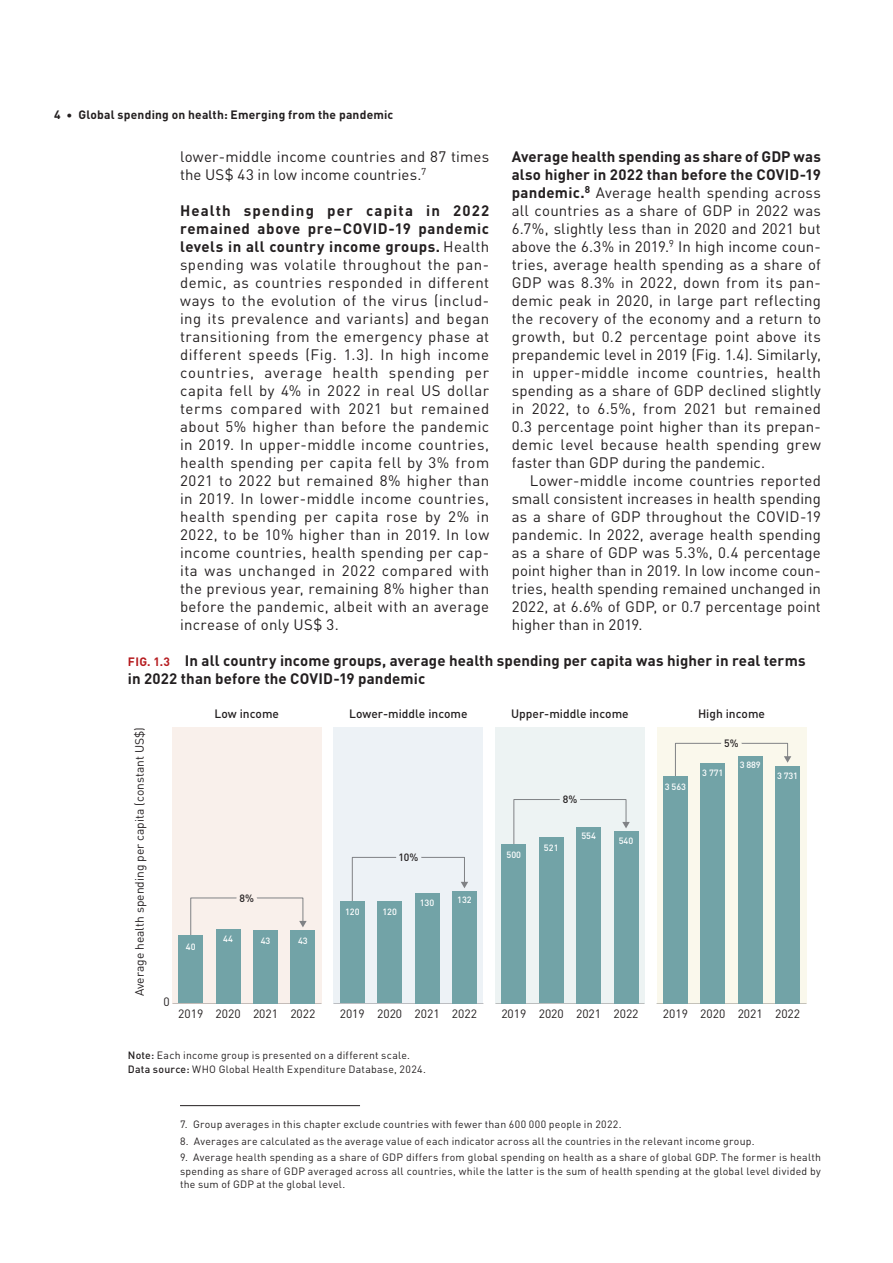
<style>
.page{position:relative;width:893px;height:1263px;background:#fff}
.page>*{position:absolute;margin:0;border:0;box-sizing:border-box;transform-origin:0 0}
._03_C_head_run_in_bold{font:15px/18px "DIN Pro";letter-spacing:.02em;color:#231f20;text-align:justify}
._07_body_text{font:15px/18px "DIN Pro";letter-spacing:.01em;color:#231f20}
._40_figure_title{font:700 15px/18px "DIN Pro";letter-spacing:.01em;color:#231f20}
.t1{font:12px "DIN Pro";color:#231f20}
.t2{font:500 12px "DIN Pro";color:#231f20}
.t3{font:700 12px "DIN Pro";letter-spacing:.015em;color:#231f20}
.footnote{font:10.5px/13.5px "DIN Pro";letter-spacing:.02em;color:#231f20;text-align:justify}
._44_figure_source{font:10.5px "DIN Pro";letter-spacing:.025em;color:#231f20}
.t4{font:500 10.5px "DIN Pro";color:#231f20}
.t5{font:500 9px "DIN Pro";color:#fff}
.s1{font-weight:700}
.s2{font-size:12px;color:#b61c20}
.s3{font-weight:500}
</style>
<div class="page">
<hr style="left:180px;top:1105px;width:180px;height:1px;background:#231f20">
<div style="left:657px;top:727px;width:149px;height:276px;background:#faf8ec"></div>
<div style="left:495px;top:727px;width:150px;height:276px;background:#edf3f3"></div>
<div style="left:334px;top:727px;width:149px;height:276px;background:#edf2f6"></div>
<div style="left:172px;top:727px;width:150px;height:276px;background:#f9f0eb"></div>
<svg style="left:352px;top:856px;width:116px;height:56px"></svg>
<svg style="left:513px;top:799px;width:117px;height:70px"></svg>
<svg style="left:675px;top:742px;width:116px;height:127px"></svg>
<svg style="left:190px;top:897px;width:117px;height:51px"></svg>
<div style="left:340px;top:901px;width:24px;height:102px;background:#72a3a7"></div>
<div style="left:378px;top:901px;width:24px;height:102px;background:#72a3a7"></div>
<div style="left:415px;top:893px;width:24px;height:110px;background:#72a3a7"></div>
<div style="left:452px;top:891px;width:25px;height:112px;background:#72a3a7"></div>
<div style="left:502px;top:844px;width:24px;height:159px;background:#72a3a7"></div>
<div style="left:539px;top:837px;width:24px;height:166px;background:#72a3a7"></div>
<div style="left:576px;top:827px;width:25px;height:176px;background:#72a3a7"></div>
<div style="left:614px;top:831px;width:24px;height:172px;background:#72a3a7"></div>
<div style="left:663px;top:776px;width:25px;height:227px;background:#72a3a7"></div>
<div style="left:701px;top:763px;width:24px;height:240px;background:#72a3a7"></div>
<div style="left:738px;top:756px;width:24px;height:247px;background:#72a3a7"></div>
<div style="left:775px;top:766px;width:25px;height:237px;background:#72a3a7"></div>
<div style="left:179px;top:935px;width:24px;height:68px;background:#72a3a7"></div>
<div style="left:216px;top:929px;width:24px;height:74px;background:#72a3a7"></div>
<div style="left:253px;top:930px;width:25px;height:73px;background:#72a3a7"></div>
<div style="left:291px;top:930px;width:24px;height:73px;background:#72a3a7"></div>
<p class="t3" style="left:54px;top:105px;width:341px">4 • Global spending on health: Emerging from the pandemic</p>
<p class="_07_body_text" style="left:180px;top:147px;width:311px">lower-middle income countries and 87 times the US$ 43 in low income countries.<sup>7</sup></p>
<p class="_03_C_head_run_in_bold" style="left:180px;top:201px;width:311px"><span class="s1">Health spending per capita in 2022 remained above pre–COVID-19 pandemic levels in all country income groups.</span> Health spending was volatile throughout the pan&shy;demic, as countries responded in different ways to the evolution of the virus (includ&shy;ing its prevalence and variants) and began transitioning from the emergency phase at different speeds (Fig. 1.3). In high income countries, average health spending per capita fell by 4% in 2022 in real US dollar terms compared with 2021 but remained about 5% higher than before the pandemic in 2019. In upper-middle income countries, health spending per capita fell by 3% from 2021 to 2022 but remained 8% higher than in 2019. In lower-middle income countries, health spending per capita rose by 2% in 2022, to be 10% higher than in 2019. In low income countries, health spending per cap&shy;ita was unchanged in 2022 compared with the previous year, remaining 8% higher than before the pandemic, albeit with an average increase of only US$ 3.</p>
<p class="_03_C_head_run_in_bold" style="left:512px;top:147px;width:311px"><span class="s1">Average health spending as share of GDP was also higher in 2022 than before the COVID-19 pandemic.</span><sup>8</sup> Average health spending across all countries as a share of GDP in 2022 was 6.7%, slightly less than in 2020 and 2021 but above the 6.3% in 2019.<sup>9</sup> In high income coun&shy;tries, average health spending as a share of GDP was 8.3% in 2022, down from its pan&shy;demic peak in 2020, in large part reflecting the recovery of the economy and a return to growth, but 0.2 percentage point above its prepandemic level in 2019 (Fig. 1.4). Similarly, in upper-middle income countries, health spending as a share of GDP declined slightly in 2022, to 6.5%, from 2021 but remained 0.3 percentage point higher than its prepan&shy;demic level because health spending grew faster than GDP during the pandemic.</p>
<p class="_07_body_text" style="left:512px;top:471px;width:311px;text-align:justify;text-indent:18px">Lower-middle income countries reported small consistent increases in health spending as a share of GDP throughout the COVID-19 pandemic. In 2022, average health spending as a share of GDP was 5.3%, 0.4 percentage point higher than in 2019. In low income coun&shy;tries, health spending remained unchanged in 2022, at 6.6% of GDP, or 0.7 percentage point higher than in 2019.</p>
<p class="_40_figure_title" style="left:128px;top:651px;width:679px"><span class="s2">FIG. 1.3</span> In all country income groups, average health spending per capita was higher in real terms in 2022 than before the COVID-19 pandemic</p>
<p class="t2" style="left:215px;top:705px;width:66px">Low income</p>
<p class="t2" style="left:349px;top:705px;width:120px">Lower-middle income</p>
<p class="t2" style="left:511px;top:705px;width:119px">Upper-middle income</p>
<p class="t2" style="left:698px;top:705px;width:69px">High income</p>
<p class="t1" style="left:130px;top:996px;width:270px;rotate:-90deg">Average health spending per capita (constant US$)</p>
<p class="t5" style="left:186px;top:940px;width:11px">40</p>
<p class="t4" style="left:240px;top:890px;width:16px">8%</p>
<p class="t5" style="left:223px;top:932px;width:11px">44</p>
<p class="t5" style="left:261px;top:934px;width:11px">43</p>
<p class="t5" style="left:298px;top:934px;width:11px">43</p>
<p class="t1" style="left:163px;top:992px;width:8px">0</p>
<p class="t1" style="left:178px;top:1004px;width:139px">2019 2020 2021 2022</p>
<p class="t4" style="left:398px;top:849px;width:22px">10%</p>
<p class="t5" style="left:345px;top:904px;width:16px">120</p>
<p class="t5" style="left:382px;top:904px;width:16px">120</p>
<p class="t5" style="left:420px;top:895px;width:16px">130</p>
<p class="t5" style="left:457px;top:893px;width:16px">132</p>
<p class="t5" style="left:507px;top:848px;width:16px">500</p>
<p class="t4" style="left:563px;top:791px;width:16px">8%</p>
<p class="t5" style="left:544px;top:841px;width:16px">521</p>
<p class="t5" style="left:581px;top:829px;width:16px">554</p>
<p class="t5" style="left:619px;top:834px;width:16px">540</p>
<p class="t5" style="left:665px;top:780px;width:23px">3 563</p>
<p class="t4" style="left:724px;top:735px;width:16px">5%</p>
<p class="t5" style="left:702px;top:766px;width:23px">3 771</p>
<p class="t5" style="left:740px;top:758px;width:23px">3 889</p>
<p class="t5" style="left:777px;top:768px;width:23px">3 731</p>
<p class="t1" style="left:340px;top:1004px;width:139px">2019 2020 2021 2022</p>
<p class="t1" style="left:501px;top:1004px;width:139px">2019 2020 2021 2022</p>
<p class="t1" style="left:663px;top:1004px;width:139px">2019 2020 2021 2022</p>
<p class="_44_figure_source" style="left:128px;top:1047px;width:284px"><span class="s3">Note:</span> Each income group is presented on a different scale.</p>
<p class="_44_figure_source" style="left:128px;top:1061px;width:299px"><span class="s3">Data source:</span> WHO Global Health Expenditure Database, 2024.</p>
<p class="footnote" style="left:180px;top:1117px;width:443px">7. Group averages in this chapter exclude countries with fewer than 600 000 people in 2022.</p>
<p class="footnote" style="left:180px;top:1133px;width:576px">8. Averages are calculated as the average value of each indicator across all the countries in the relevant income group.</p>
<p class="footnote" style="left:180px;top:1150px;width:642px">9. Average health spending as a share of GDP differs from global spending on health as a share of global GDP. The former is health spending as share of GDP averaged across all countries, while the latter is the sum of health spending at the global level divided by the sum of GDP at the global level.</p>
</div>
